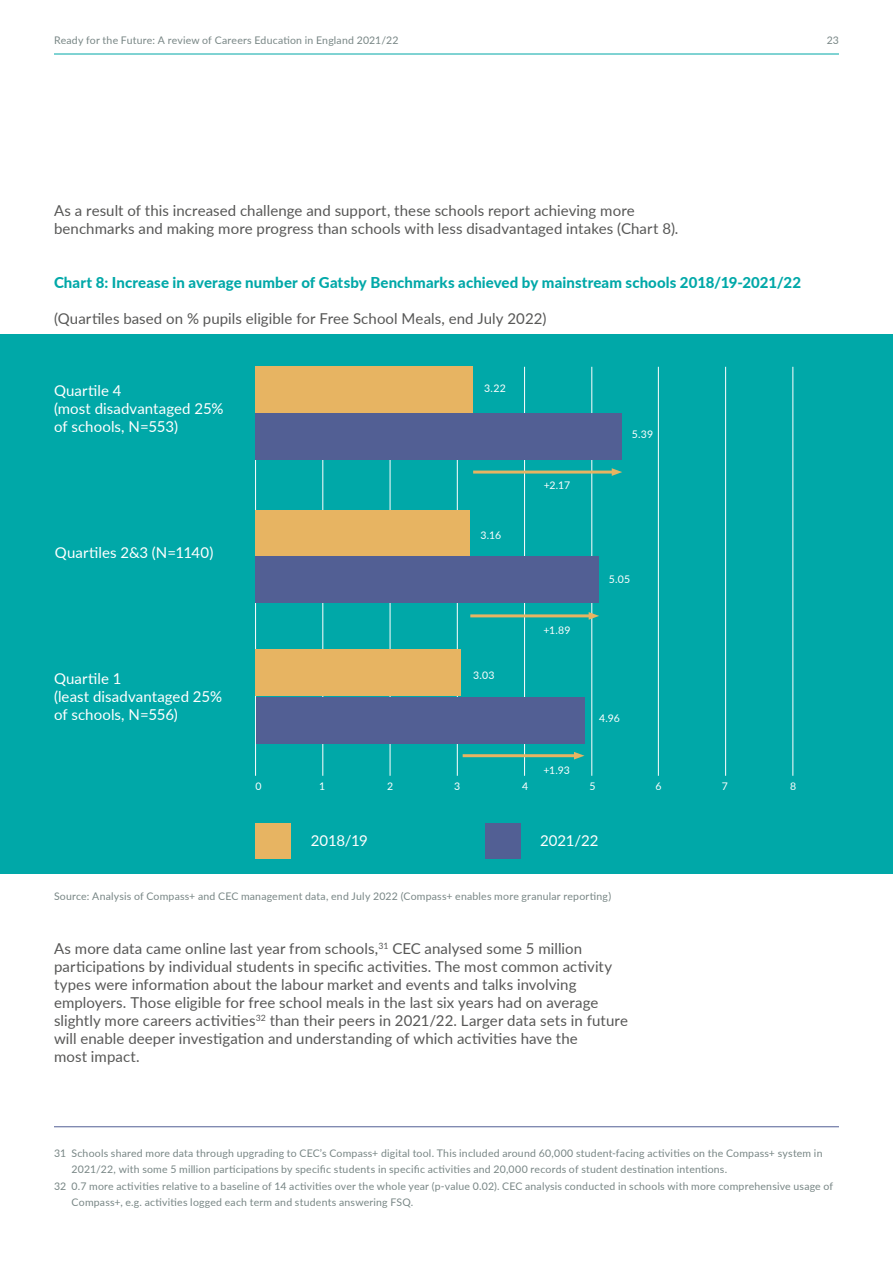
<style>
.page{position:relative;width:893px;height:1263px;background:#fff}
.page>*{position:absolute;margin:0;border:0;box-sizing:border-box;transform-origin:0 0}
.t1{font:15px/18px "Lato";letter-spacing:.005em;color:#575756}
.t2{font:15px/18px "Lato";letter-spacing:.005em;color:#fff}
.t3{font:800 15px "Lato";letter-spacing:.005em;color:#00a8a8}
.t4{font:10.5px "Lato";letter-spacing:.02em;color:#788685}
.t5{font:10.5px "Lato";letter-spacing:.01em;color:#fff}
</style>
<div class="page">
<div style="left:0;top:334px;width:893px;height:540px;background:#00a8a8"></div>
<hr style="left:255px;top:367px;width:1px;height:409px;background:#fff">
<hr style="left:457px;top:367px;width:1px;height:409px;background:#fff">
<hr style="left:323px;top:367px;width:1px;height:409px;background:#fff">
<hr style="left:524px;top:367px;width:1px;height:409px;background:#fff">
<hr style="left:658px;top:367px;width:1px;height:409px;background:#fff">
<hr style="left:390px;top:367px;width:1px;height:409px;background:#fff">
<hr style="left:592px;top:367px;width:1px;height:409px;background:#fff">
<hr style="left:725px;top:367px;width:1px;height:409px;background:#fff">
<hr style="left:793px;top:367px;width:1px;height:409px;background:#fff">
<hr style="left:54px;top:1126px;width:785px;height:1px;background:#525f94">
<div style="left:256px;top:367px;width:217px;height:46px;background:#e7b462"></div>
<div style="left:256px;top:510px;width:214px;height:47px;background:#e7b462"></div>
<div style="left:256px;top:650px;width:205px;height:46px;background:#e7b462"></div>
<div style="left:256px;top:413px;width:366px;height:46px;background:#525f94"></div>
<div style="left:256px;top:557px;width:343px;height:46px;background:#525f94"></div>
<div style="left:256px;top:697px;width:328px;height:46px;background:#525f94"></div>
<div style="left:256px;top:823px;width:35px;height:35px;background:#e7b462"></div>
<div style="left:486px;top:823px;width:35px;height:35px;background:#525f94"></div>
<hr style="left:473px;top:471px;width:141px;height:3px;background:#e7b462">
<svg style="left:612px;top:468px;width:10px;height:8px"></svg>
<hr style="left:470px;top:614px;width:121px;height:3px;background:#e7b462">
<svg style="left:589px;top:612px;width:10px;height:8px"></svg>
<hr style="left:463px;top:754px;width:113px;height:3px;background:#e7b462">
<svg style="left:574px;top:752px;width:10px;height:7px"></svg>
<hr style="left:54px;top:54px;width:785px;height:1px;background:#00a8a8">
<p class="t4" style="left:54px;top:33px;width:346px">Ready for the Future: A review of Careers Education in England 2021/22</p>
<p class="t4" style="left:827px;top:33px;width:14px">23</p>
<p class="t1" style="left:54px;top:201px;width:626px">As a result of this increased challenge and support, these schools report achieving more benchmarks and making more progress than schools with less disadvantaged intakes (Chart 8).</p>
<p class="t3" style="left:54px;top:271px;width:749px">Chart 8: Increase in average number of Gatsby Benchmarks achieved by mainstream schools 2018/19-2021/22</p>
<p class="t1" style="left:54px;top:309px;width:494px">(Quartiles based on % pupils eligible for Free School Meals, end July 2022)</p>
<p class="t2" style="left:54px;top:381px;width:171px">Quartile 4<br>(most disadvantaged 25% of schools, N=553)</p>
<p class="t5" style="left:484px;top:380px;width:23px">3.22</p>
<p class="t2" style="left:55px;top:543px;width:160px">Quartiles 2&amp;3 (N=1140)</p>
<p class="t2" style="left:54px;top:669px;width:170px">Quartile 1<br>(least disadvantaged 25% of schools, N=556)</p>
<p class="t5" style="left:481px;top:528px;width:22px">3.16</p>
<p class="t5" style="left:473px;top:667px;width:23px">3.03</p>
<p class="t5" style="left:544px;top:478px;width:28px">+2.17</p>
<p class="t5" style="left:632px;top:427px;width:23px">5.39</p>
<p class="t5" style="left:544px;top:623px;width:28px">+1.89</p>
<p class="t5" style="left:609px;top:571px;width:23px">5.05</p>
<p class="t5" style="left:544px;top:763px;width:28px">+1.93</p>
<p class="t5" style="left:599px;top:710px;width:22px">4.96</p>
<p class="t5" style="left:255px;top:779px;width:8px">0</p>
<p class="t5" style="left:319px;top:779px;width:8px">1</p>
<p class="t5" style="left:387px;top:779px;width:8px">2</p>
<p class="t5" style="left:454px;top:779px;width:8px">3</p>
<p class="t5" style="left:522px;top:779px;width:8px">4</p>
<p class="t5" style="left:589px;top:779px;width:8px">5</p>
<p class="t5" style="left:656px;top:779px;width:8px">6</p>
<p class="t5" style="left:722px;top:779px;width:8px">7</p>
<p class="t5" style="left:790px;top:779px;width:8px">8</p>
<p class="t2" style="left:311px;top:831px;width:59px">2018/19</p>
<p class="t2" style="left:540px;top:831px;width:60px">2021/22</p>
<p class="t4" style="left:54px;top:888px;width:559px">Source: Analysis of Compass+ and CEC management data, end July 2022 (Compass+ enables more granular reporting)</p>
<p class="t1" style="left:54px;top:939px;width:575px">As more data came online last year from schools,<sup>31</sup> CEC analysed some 5 million participations by individual students in specific activities. The most common activity types were information about the labour market and events and talks involving employers. Those eligible for free school meals in the last six years had on average slightly more careers activities<sup>32</sup> than their peers in 2021/22. Larger data sets in future will enable deeper investigation and understanding of which activities have the<br>most impact.</p>
<p class="t4" style="left:54px;top:1145px;width:770px">31 Schools shared more data through upgrading to CEC’s Compass+ digital tool. This included around 60,000 student-facing activities on the Compass+ system in</p>
<p class="t4" style="left:72px;top:1162px;width:657px">2021/22, with some 5 million participations by specific students in specific activities and 20,000 records of student destination intentions.</p>
<p class="t4" style="left:54px;top:1178px;width:781px">32 0.7 more activities relative to a baseline of 14 activities over the whole year (p-value 0.02). CEC analysis conducted in schools with more comprehensive usage of</p>
<p class="t4" style="left:72px;top:1195px;width:343px">Compass+, e.g. activities logged each term and students answering FSQ.</p>
</div>
